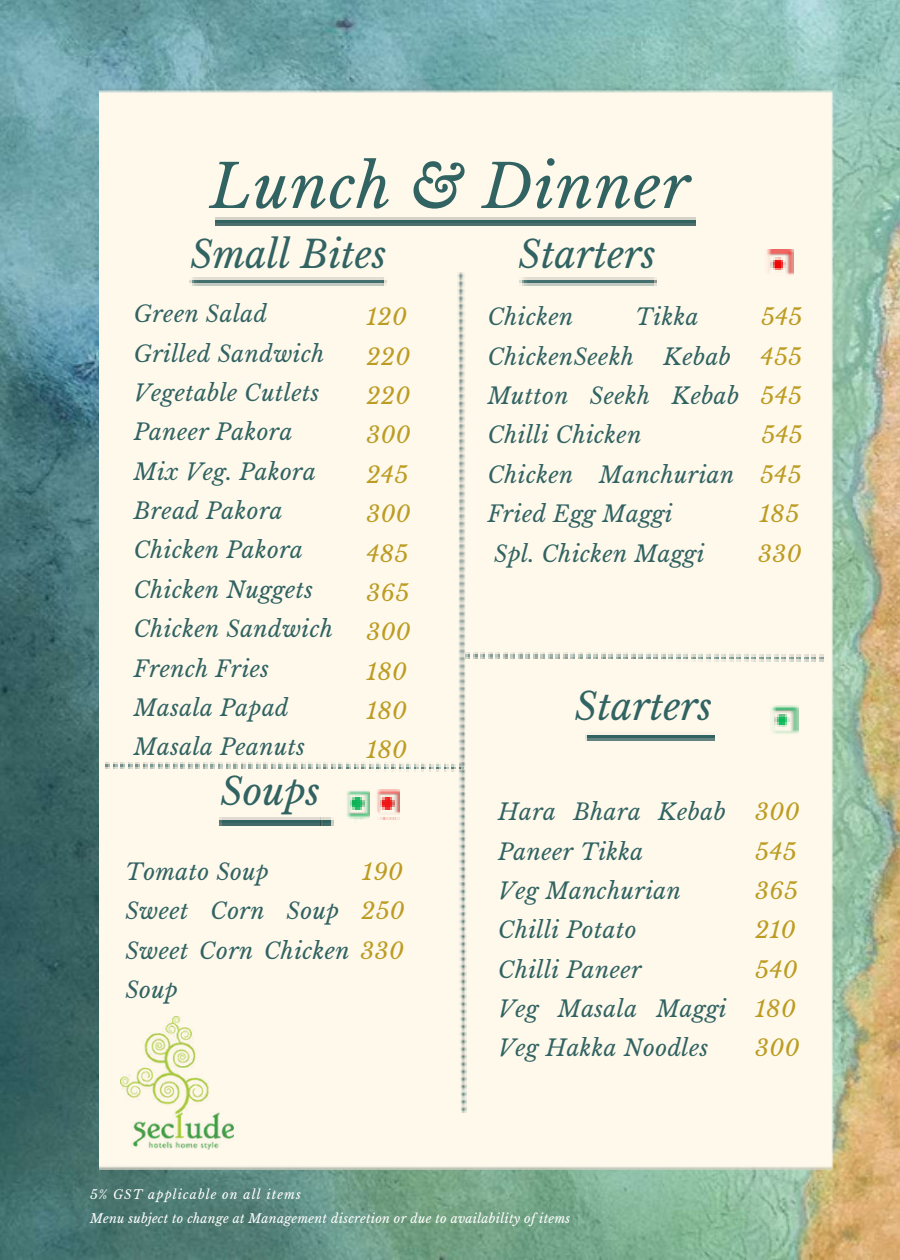
<style>
.page{position:relative;width:900px;height:1260px;background:#fff}
.page>*{position:absolute;margin:0;border:0;box-sizing:border-box;transform-origin:0 0}
.t1{font:italic 60px "Libre Baskerville";letter-spacing:.02em;color:#316362}
.t2{font:italic 37.5px "Libre Baskerville";color:#316362}
.t3{font:italic 22.5px/39.5px "Libre Baskerville";letter-spacing:.02em;color:#316362}
.t4{font:italic 22.5px/39.5px "Libre Baskerville";letter-spacing:.02em;color:#bc9c22}
.t5{font:italic 12.5px "Libre Baskerville";letter-spacing:.02em;color:#fff}
.t6{font:italic 12.5px "Libre Baskerville";letter-spacing:.09em;color:#fff}
.s1{color:#bc9c22}
</style>
<div class="page">
<img style="left:0;top:0;width:900px;height:1260px">
<div style="left:100px;top:88px;width:735px;height:1081px;background:#fff9ec"></div>
<img style="left:458px;top:272px;width:9px;height:840px">
<svg style="left:377px;top:818px;width:23px;height:5px"></svg>
<img style="left:375px;top:790px;width:24px;height:24px">
<svg style="left:355px;top:818px;width:8px;height:5px"></svg>
<img style="left:345px;top:790px;width:24px;height:28px">
<img style="left:347px;top:795px;width:17px;height:17px">
<svg style="left:350px;top:795px;width:10px;height:10px"></svg>
<img style="left:765px;top:250px;width:28px;height:28px">
<img style="left:770px;top:257px;width:15px;height:15px">
<img style="left:770px;top:705px;width:28px;height:30px">
<img style="left:775px;top:715px;width:15px;height:15px">
<img style="left:465px;top:652px;width:358px;height:10px">
<img style="left:105px;top:763px;width:358px;height:9px">
<img style="left:215px;top:218px;width:480px;height:7px">
<img style="left:121px;top:1016px;width:112px;height:134px">
<img style="left:190px;top:278px;width:197px;height:7px">
<img style="left:220px;top:818px;width:100px;height:7px">
<svg style="left:320px;top:818px;width:13px;height:7px"></svg>
<img style="left:520px;top:278px;width:137px;height:7px">
<img style="left:585px;top:733px;width:129px;height:7px">
<p class="t1" style="left:210px;top:150px;width:481px">Lunch &amp; Dinner</p>
<p class="t2" style="left:191px;top:231px;width:197px">Small Bites</p>
<p class="t2" style="left:519px;top:231px;width:139px">Starters</p>
<p class="t3" style="left:134px;top:295px;width:201px">Green Salad<br>Grilled Sandwich<br>Vegetable Cutlets<br>Paneer Pakora<br>Mix Veg. Pakora<br>Bread Pakora<br>Chicken Pakora<br>Chicken Nuggets<br>Chicken Sandwich<br>French Fries<br>Masala Papad<br>Masala Peanuts</p>
<p class="t4" style="left:366px;top:298px;width:46px">120<br>220<br>220<br>300<br>245<br>300<br>485<br>365<br>300<br>180<br>180<br>180</p>
<p class="t2" style="left:221px;top:769px;width:101px">Soups</p>
<p class="t3" style="left:125px;top:852px;width:145px">Tomato Soup</p>
<p class="t4" style="left:362px;top:852px;width:42px">190</p>
<p class="t3" style="left:125px;top:892px;width:281px;text-align:justify">Sweet Corn Soup <span class="s1">250<br></span>Sweet Corn Chicken <span class="s1">330<br></span>Soup</p>
<p class="t3" style="left:488px;top:298px;width:87px">Chicken</p>
<p class="t3" style="left:636px;top:298px;width:65px">Tikka</p>
<p class="t4" style="left:761px;top:298px;width:43px">545</p>
<p class="t3" style="left:488px;top:337px;width:148px">ChickenSeekh</p>
<p class="t3" style="left:664px;top:337px;width:69px">Kebab</p>
<p class="t3" style="left:488px;top:337px;width:316px;text-align:justify;text-indent:273px"><span class="s1">455<br></span>Mutton Seekh Kebab <span class="s1">545<br></span>Chilli Chicken</p>
<p class="t4" style="left:761px;top:416px;width:43px">545</p>
<p class="t3" style="left:488px;top:455px;width:315px">Chicken Manchurian <span class="s1">545<br></span>Fried Egg Maggi</p>
<p class="t4" style="left:759px;top:495px;width:41px">185</p>
<p class="t3" style="left:494px;top:534px;width:212px">Spl. Chicken Maggi</p>
<p class="t4" style="left:758px;top:534px;width:45px">330</p>
<p class="t2" style="left:575px;top:684px;width:139px">Starters</p>
<p class="t3" style="left:498px;top:793px;width:229px">Hara Bhara Kebab<br>Paneer Tikka</p>
<p class="t3" style="left:498px;top:871px;width:184px">Veg Manchurian<br>Chilli Potato</p>
<p class="t3" style="left:498px;top:950px;width:145px">Chilli Paneer</p>
<p class="t3" style="left:498px;top:989px;width:230px">Veg Masala Maggi<br>Veg Hakka Noodles</p>
<p class="t4" style="left:755px;top:793px;width:46px">300<br>545<br>365<br>210<br>540<br>180<br>300</p>
<p class="t6" style="left:90px;top:1187px;width:212px">5% GST applicable on all items</p>
<p class="t5" style="left:90px;top:1211px;width:482px">Menu subject to change at Management discretion or due to availability of items</p>
</div>
